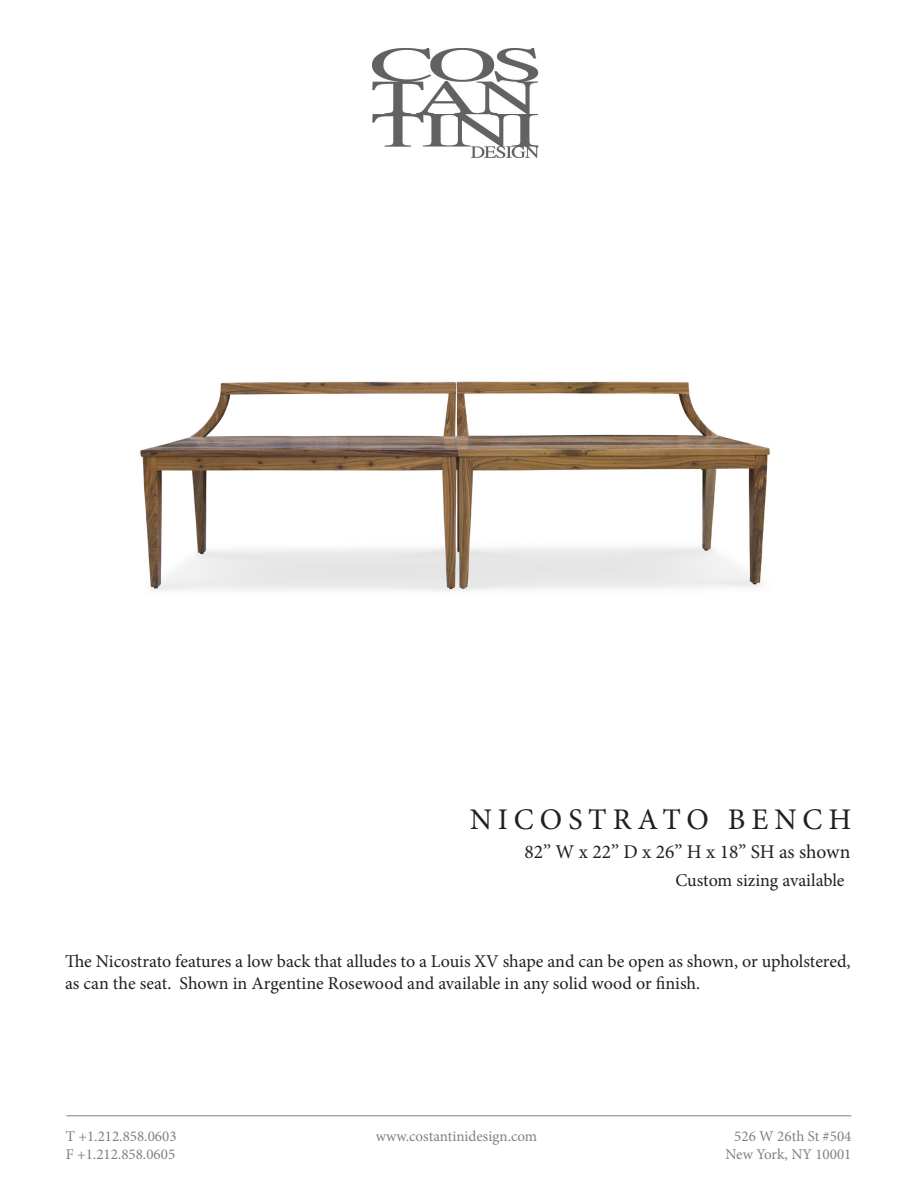
<style>
.page{position:relative;width:918px;height:1188px;background:#fff}
.page>*{position:absolute;margin:0;border:0;box-sizing:border-box;transform-origin:0 0}
.t1{font:30px "Minion Pro";letter-spacing:.2em;color:#231f20}
.t2{font:19.5px "Minion Pro";color:#231f20}
.t3{font:18px/21.6px "Minion Pro";letter-spacing:-.005em;color:#231f20}
.t4{font:15px/18px "Minion Pro";color:#828081;text-align:center}
</style>
<div class="page">
<hr style="left:66px;top:1116px;width:785px;height:1px;background:#828081">
<img style="left:372px;top:49px;width:167px;height:109px">
<img style="left:140px;top:381px;width:630px;height:210px">
<p class="t1" style="left:470px;top:799px;width:383px">NICOSTRATO BENCH</p>
<p class="t2" style="left:525px;top:839px;width:327px">82’’ W x 22’’ D x 26’’ H x 18” SH as shown</p>
<p class="t3" style="left:676px;top:870px;width:171px">Custom sizing available</p>
<p class="t3" style="left:65px;top:950px;width:787px">The Nicostrato features a low back that alludes to a Louis XV shape and can be open as shown, or upholstered, as can the seat. Shown in Argentine Rosewood and available in any solid wood or finish.</p>
<p class="t4" style="left:66px;top:1128px;width:112px;text-align:left">T +1.212.858.0603<br>F +1.212.858.0605</p>
<p class="t4" style="left:376px;top:1128px;width:163px">www.costantinidesign.com</p>
<p class="t4" style="left:726px;top:1128px;width:127px">526 W 26th St #504<br>New York, NY 10001</p>
</div>
